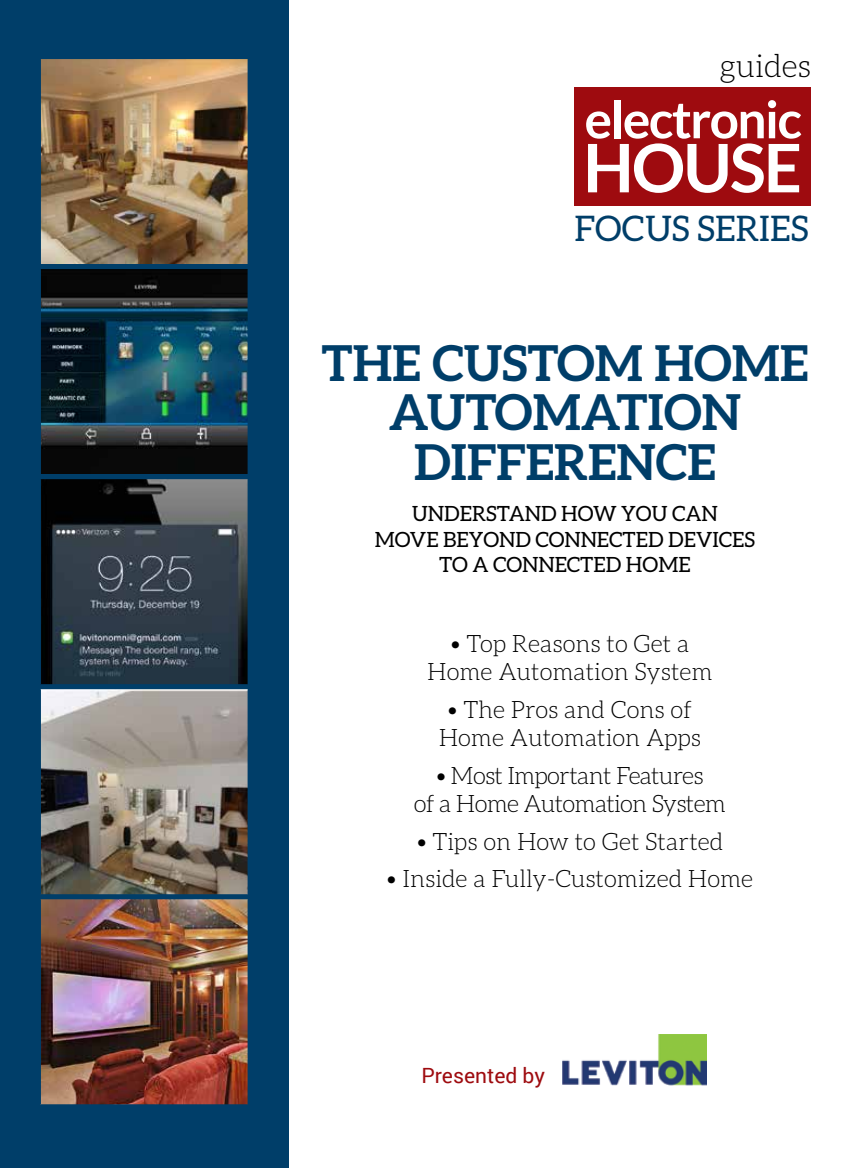
<style>
.page{position:relative;width:864px;height:1168px;background:#fff}
.page>*{position:absolute;margin:0;border:0;box-sizing:border-box;transform-origin:0 0}
.t1{font:700 66.9px "Lato";letter-spacing:-.03em;color:#fff}
.t2{font:700 51.45px "Lato";letter-spacing:-.03em;color:#fff}
.t3{font:700 49.5px/49.5px "Aleo";color:#003e69;text-align:center}
.t4{font:35.25px "Aleo";color:#003e69}
.t5{font:300 31.65px "Aleo";color:#000}
.t6{font:300 24px/28.5px "Aleo";color:#000;text-align:center}
.t7{font:300 24px/28.5px "Aleo";letter-spacing:-.03em;color:#000;text-align:center}
.t8{font:21px/25.2px "Aleo";color:#000;text-align:center}
.t9{font:21px "Roboto";color:#9e0b0f}
</style>
<div class="page">
<div style="left:575px;top:87px;width:236px;height:118px;background:#9e0b0f"></div>
<img style="left:563px;top:1034px;width:144px;height:52px">
<div style="left:0;top:0;width:289px;height:1168px;background:#003e69"></div>
<img style="left:41px;top:269px;width:207px;height:205px">
<img style="left:41px;top:899px;width:207px;height:205px">
<img style="left:41px;top:689px;width:207px;height:205px">
<img style="left:41px;top:479px;width:207px;height:205px">
<img style="left:41px;top:59px;width:207px;height:204px">
<h3 class="t5" style="left:720px;top:48px;width:93px">guides</h3>
<h2 class="t2" style="left:585px;top:90px;width:219px">electronic</h2>
<h1 class="t1" style="left:583px;top:130px;width:220px">HOUSE</h1>
<h3 class="t4" style="left:575px;top:209px;width:236px">FOCUS SERIES</h3>
<h3 class="t3" style="left:322px;top:337px;width:489px">THE CUSTOM HOME<br>AUTOMATION<br>DIFFERENCE</h3>
<p class="t8" style="left:375px;top:501px;width:382px">UNDERSTAND HOW YOU CAN<br>MOVE BEYOND CONNECTED DEVICES<br>TO A CONNECTED HOME</p>
<p class="t6" style="left:427px;top:629px;width:287px">• Top Reasons to Get a<br>Home Automation System</p>
<p class="t6" style="left:439px;top:695px;width:264px">• The Pros and Cons of<br>Home Automation Apps</p>
<p class="t7" style="left:414px;top:761px;width:314px">• Most Important Features<br>of a Home Automation System</p>
<p class="t6" style="left:417px;top:827px;width:308px">• Tips on How to Get Started</p>
<p class="t6" style="left:387px;top:864px;width:368px">• Inside a Fully-Customized Home</p>
<p class="t9" style="left:422px;top:1060px;width:125px">Presented by</p>
</div>
